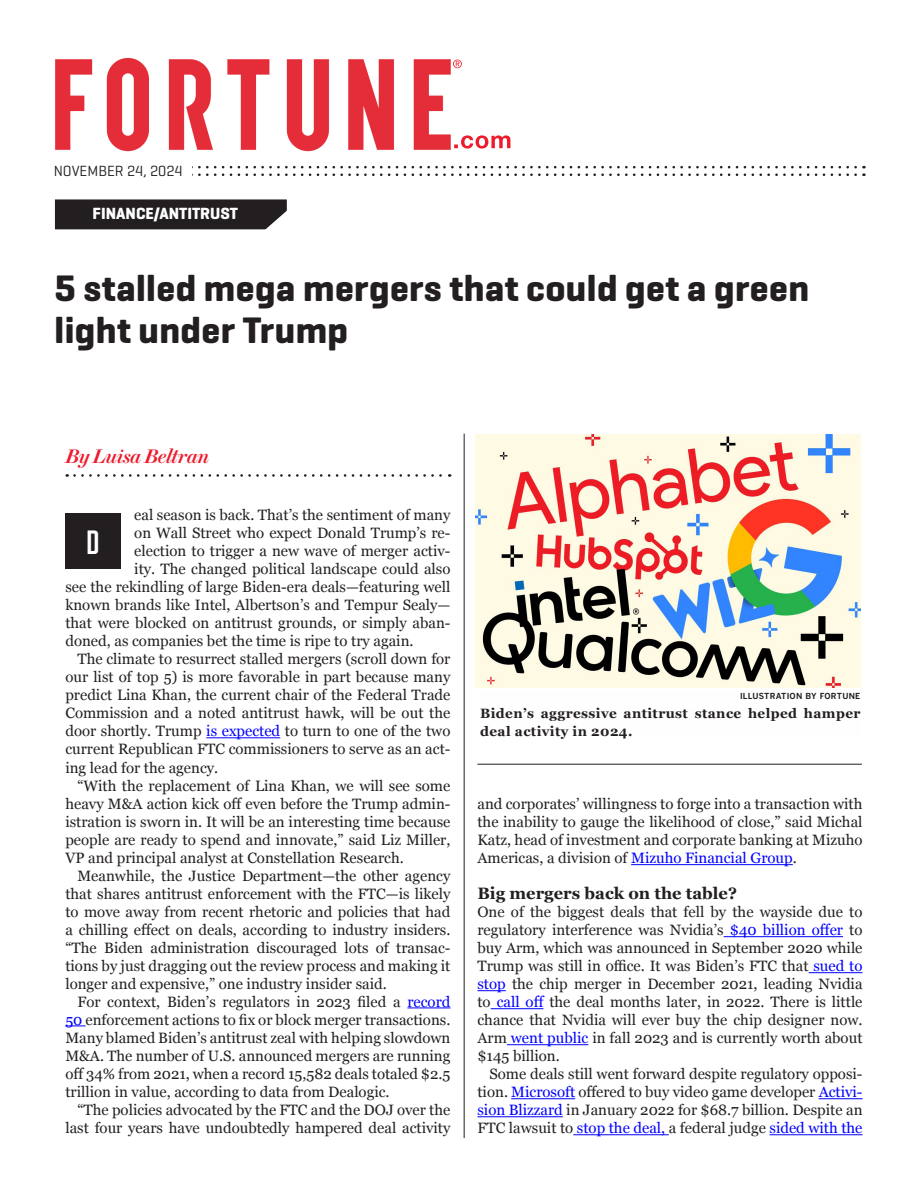
<style>
.page{position:relative;width:919px;height:1191px;background:#fff}
.page>*{position:absolute;margin:0;border:0;box-sizing:border-box;transform-origin:0 0}
.t1{font:700 37.5px/42px "Geogrotesque";letter-spacing:.01em;color:#231f20}
.t2{font:700 33.6px "Solano Gothic MVB";color:#fff}
.t3{font:italic 500 19.5px "Brunel Deck";letter-spacing:-.01em;color:#ee1b2d}
.t4{font:700 16.5px "Georgia";color:#231f20}
.t5{font:700 16.5px "Geogrotesque";color:#fff}
.t6{font:15px/18px "Georgia";color:#231f20;text-align:justify}
.t7{font:15px "Geogrotesque";color:#231f20}
.t8{font:700 13.5px/18px "Georgia";letter-spacing:.03em;color:#231f20}
.t9{font:700 8.25px "Benton Gothic";letter-spacing:.03em;color:#231f20}
.s1{color:#00f}
</style>
<div class="page">
<svg style="left:74px;top:474px;width:376px;height:3px"></svg>
<hr style="left:206px;top:737px;width:74px;height:1px;background:#00f">
<hr style="left:407px;top:1007px;width:43px;height:1px;background:#00f">
<svg style="left:65px;top:1025px;width:21px;height:1px"></svg>
<hr style="left:631px;top:864px;width:162px;height:1px;background:#00f">
<hr style="left:724px;top:936px;width:119px;height:1px;background:#00f">
<hr style="left:808px;top:972px;width:54px;height:1px;background:#00f">
<svg style="left:477px;top:990px;width:29px;height:1px"></svg>
<hr style="left:491px;top:1008px;width:52px;height:1px;background:#00f">
<hr style="left:507px;top:1044px;width:81px;height:1px;background:#00f">
<hr style="left:511px;top:1098px;width:64px;height:1px;background:#00f">
<hr style="left:819px;top:1098px;width:43px;height:1px;background:#00f">
<hr style="left:477px;top:1116px;width:86px;height:1px;background:#00f">
<hr style="left:573px;top:1134px;width:96px;height:1px;background:#00f">
<hr style="left:769px;top:1134px;width:93px;height:1px;background:#00f">
<svg style="left:192px;top:166px;width:664px;height:10px"></svg>
<hr style="left:464px;top:433px;width:1px;height:705px;background:#231f20">
<div style="left:65px;top:513px;width:56px;height:56px;background:#231f20"></div>
<svg style="left:55px;top:199px;width:232px;height:31px"></svg>
<svg style="left:454px;top:135px;width:56px;height:13px"></svg>
<svg style="left:453px;top:60px;width:9px;height:8px"></svg>
<img style="left:55px;top:57px;width:396px;height:95px">
<img style="left:476px;top:435px;width:385px;height:252px">
<hr style="left:477px;top:764px;width:385px;height:1px;background:#231f20">
<p class="t7" style="left:54px;top:161px;width:130px">NOVEMBER 24, 2024</p>
<p class="t5" style="left:93px;top:203px;width:147px">FINANCE/ANTITRUST</p>
<h1 class="t1" style="left:55px;top:267px;width:756px">5 stalled mega mergers that could get a green light under Trump</h1>
<h3 class="t3" style="left:65px;top:445px;width:145px">By Luisa Beltran</h3>
<p class="t6" style="left:134px;top:505px;width:318px">eal season is back. That’s the sentiment of many</p>
<p class="t6" style="left:134px;top:523px;width:318px">on Wall Street who expect Donald Trump’s re-</p>
<p class="t6" style="left:134px;top:541px;width:318px">election to trigger a new wave of merger activ-</p>
<p class="t6" style="left:134px;top:559px;width:318px">ity. The changed political landscape could also</p>
<p class="t6" style="left:65px;top:577px;width:386px">see the rekindling of large Biden-era deals—featuring well</p>
<p class="t6" style="left:65px;top:595px;width:387px">known brands like Intel, Albertson’s and Tempur Sealy—</p>
<p class="t6" style="left:65px;top:613px;width:387px">that were blocked on antitrust grounds, or simply aban-</p>
<p class="t6" style="left:65px;top:631px;width:350px">doned, as companies bet the time is ripe to try again.</p>
<p class="t6" style="left:77px;top:649px;width:375px">The climate to resurrect stalled mergers (scroll down for</p>
<p class="t6" style="left:65px;top:667px;width:387px">our list of top 5) is more favorable in part because many</p>
<p class="t6" style="left:65px;top:685px;width:387px">predict Lina Khan, the current chair of the Federal Trade</p>
<p class="t6" style="left:65px;top:703px;width:387px">Commission and a noted antitrust hawk, will be out the</p>
<p class="t6" style="left:65px;top:721px;width:387px">door shortly. Trump <span class="s1">is expected</span> to turn to one of the two</p>
<p class="t6" style="left:65px;top:739px;width:387px">current Republican FTC commissioners to serve as an act-</p>
<p class="t6" style="left:65px;top:757px;width:154px">ing lead for the agency.</p>
<p class="t6" style="left:77px;top:775px;width:375px">“With the replacement of Lina Khan, we will see some</p>
<p class="t6" style="left:65px;top:793px;width:387px">heavy M&amp;A action kick off even before the Trump admin-</p>
<p class="t6" style="left:65px;top:811px;width:386px">istration is sworn in. It will be an interesting time because</p>
<p class="t6" style="left:65px;top:829px;width:387px">people are ready to spend and innovate,” said Liz Miller,</p>
<p class="t6" style="left:65px;top:847px;width:340px">VP and principal analyst at Constellation Research.</p>
<p class="t6" style="left:77px;top:865px;width:375px">Meanwhile, the Justice Department—the other agency</p>
<p class="t6" style="left:65px;top:883px;width:386px">that shares antitrust enforcement with the FTC—is likely</p>
<p class="t6" style="left:65px;top:901px;width:387px">to move away from recent rhetoric and policies that had</p>
<p class="t6" style="left:65px;top:919px;width:387px">a chilling effect on deals, according to industry insiders.</p>
<p class="t6" style="left:65px;top:937px;width:387px">“The Biden administration discouraged lots of transac-</p>
<p class="t6" style="left:65px;top:955px;width:387px">tions by just dragging out the review process and making it</p>
<p class="t6" style="left:65px;top:973px;width:323px">longer and expensive,” one industry insider said.</p>
<p class="t6" style="left:77px;top:991px;width:375px">For context, Biden’s regulators in 2023 filed a <span class="s1">record</span></p>
<p class="t6" style="left:65px;top:1009px;width:387px"><span class="s1">50</span> enforcement actions to fix or block merger transactions.</p>
<p class="t6" style="left:65px;top:1027px;width:386px">Many blamed Biden’s antitrust zeal with helping slowdown</p>
<p class="t6" style="left:65px;top:1045px;width:387px">M&amp;A. The number of U.S. announced mergers are running</p>
<p class="t6" style="left:65px;top:1063px;width:387px">off 34% from 2021, when a record 15,582 deals totaled $2.5</p>
<p class="t6" style="left:65px;top:1081px;width:326px">trillion in value, according to data from Dealogic.</p>
<p class="t6" style="left:77px;top:1099px;width:374px">“The policies advocated by the FTC and the DOJ over the</p>
<p class="t6" style="left:65px;top:1117px;width:387px">last four years have undoubtedly hampered deal activity</p>
<h2 class="t2" style="left:86px;top:523px;width:16px">D</h2>
<p class="t9" style="left:740px;top:690px;width:122px">ILLUSTRATION BY FORTUNE</p>
<p class="t8" style="left:480px;top:704px;width:382px">Biden’s aggressive antitrust stance helped hamper deal activity in 2024.</p>
<p class="t6" style="left:477px;top:794px;width:387px">and corporates’ willingness to forge into a transaction with the inability to gauge the likelihood of close,” said Michal Katz, head of investment and corporate banking at Mizuho Americas, a division of <span class="s1">Mizuho Financial Group</span>.</p>
<p class="t4" style="left:477px;top:881px;width:261px">Big mergers back on the table?</p>
<p class="t6" style="left:477px;top:902px;width:387px">One of the biggest deals that fell by the wayside due to regulatory interference was Nvidia’s <span class="s1">$40 billion offer</span> to buy Arm, which was announced in September 2020 while Trump was still in office. It was Biden’s FTC that <span class="s1">sued to stop</span> the chip merger in December 2021, leading Nvidia to <span class="s1">call off</span> the deal months later, in 2022. There is little chance that Nvidia will ever buy the chip designer now.<br>Arm <span class="s1">went public</span> in fall 2023 and is currently worth about $145 billion.</p>
<p class="t6" style="left:477px;top:1064px;width:387px;text-indent:12px">Some deals still went forward despite regulatory opposi&shy;tion. <span class="s1">Microsoft</span> offered to buy video game developer <span class="s1">Activi&shy;sion Blizzard</span> in January 2022 for $68.7 billion. Despite an FTC lawsuit to <span class="s1">stop the deal,</span> a federal judge <span class="s1">sided with the</span></p>
</div>
